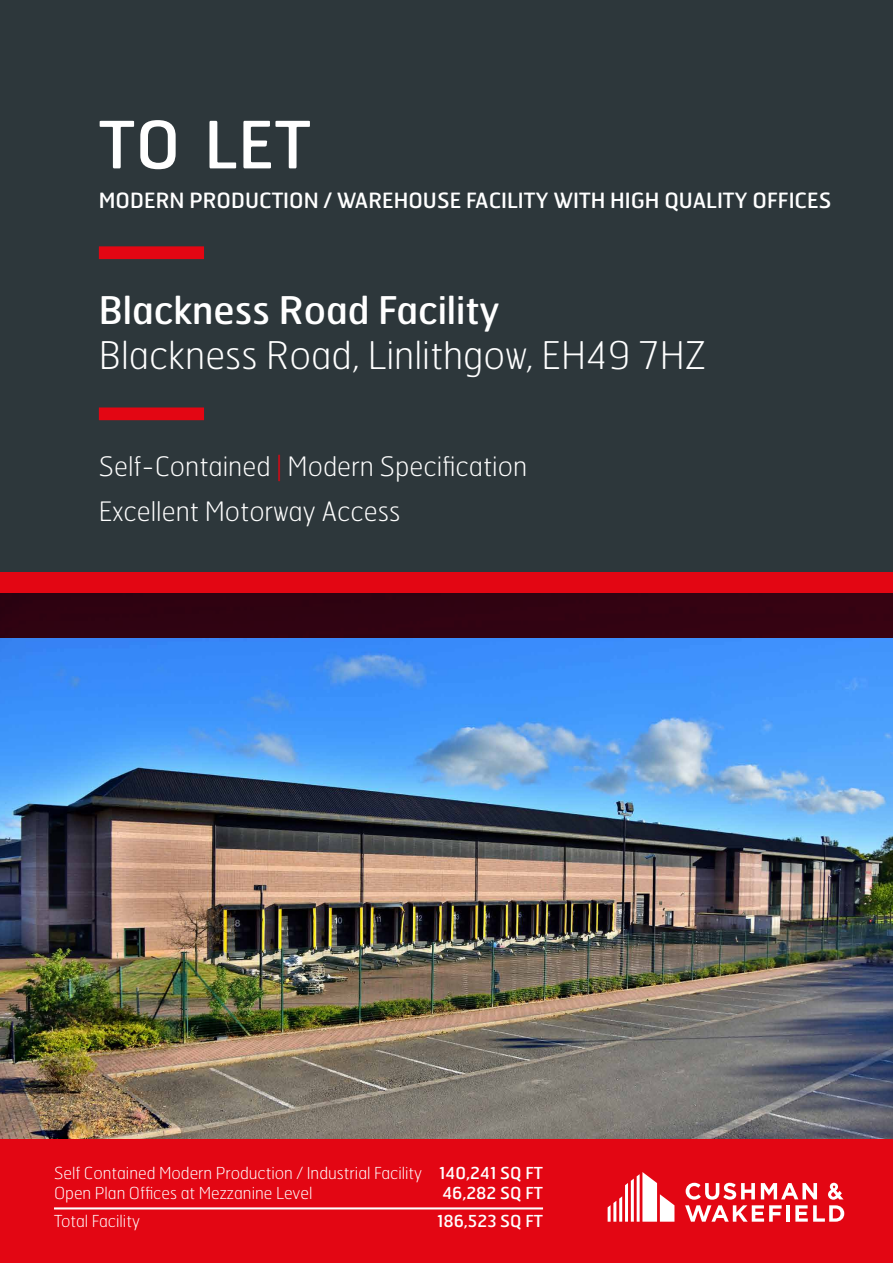
<style>
.page{position:relative;width:893px;height:1263px;background:#2d373b}
.page>*{position:absolute;margin:0;border:0;box-sizing:border-box;transform-origin:0 0}
.t1{font:64.95px "Hermes";color:#fff}
.t2{font:100 38.1px "Hermes";color:#fff}
.t3{font:38.1px "Hermes";color:#fff}
.t4{font:100 26.7px/44.8px "Hermes";color:#fff}
.t5{font:21px "Hermes";color:#fff}
.t6{font:100 16.5px/19.8px "Hermes";color:#fff}
.t7{font:16.5px "Hermes";color:#fff}
.s1{color:#e30613}
.s2{font-weight:400}
</style>
<div class="page">
<img style="left:0;top:638px;width:893px;height:502px">
<div style="left:99px;top:246px;width:105px;height:13px;background:#e30613"></div>
<div style="left:99px;top:407px;width:105px;height:13px;background:#e30613"></div>
<div style="left:0;top:1140px;width:893px;height:123px;background:#e30613"></div>
<div style="left:0;top:593px;width:893px;height:45px;background:#300312"></div>
<div style="left:0;top:573px;width:893px;height:20px;background:#e30613"></div>
<hr style="left:54px;top:1207px;width:489px;height:2px;background:#fff">
<svg style="left:608px;top:1172px;width:66px;height:50px"></svg>
<svg style="left:685px;top:1183px;width:159px;height:39px"></svg>
<h1 class="t1" style="left:99px;top:103px;width:213px">TO LET</h1>
<p class="t5" style="left:99px;top:187px;width:734px">MODERN PRODUCTION / WAREHOUSE FACILITY WITH HIGH QUALITY OFFICES</p>
<h2 class="t3" style="left:99px;top:286px;width:402px">Blackness Road Facility</h2>
<h2 class="t2" style="left:99px;top:331px;width:609px">Blackness Road, Linlithgow, EH49 7HZ</h2>
<h3 class="t4" style="left:99px;top:443px;width:430px">Self-Contained <span class="s1">|</span> Modern Specification<br>Excellent Motorway Access</h3>
<p class="t6" style="left:54px;top:1163px;width:490px">Self Contained Modern Production / Industrial Facility <span class="s2">140,241 SQ FT<br></span>Open Plan Offices at Mezzanine Level</p>
<p class="t7" style="left:442px;top:1182px;width:102px">46,282 SQ FT</p>
<p class="t6" style="left:54px;top:1211px;width:87px">Total Facility</p>
<p class="t7" style="left:437px;top:1210px;width:108px">186,523 SQ FT</p>
</div>
